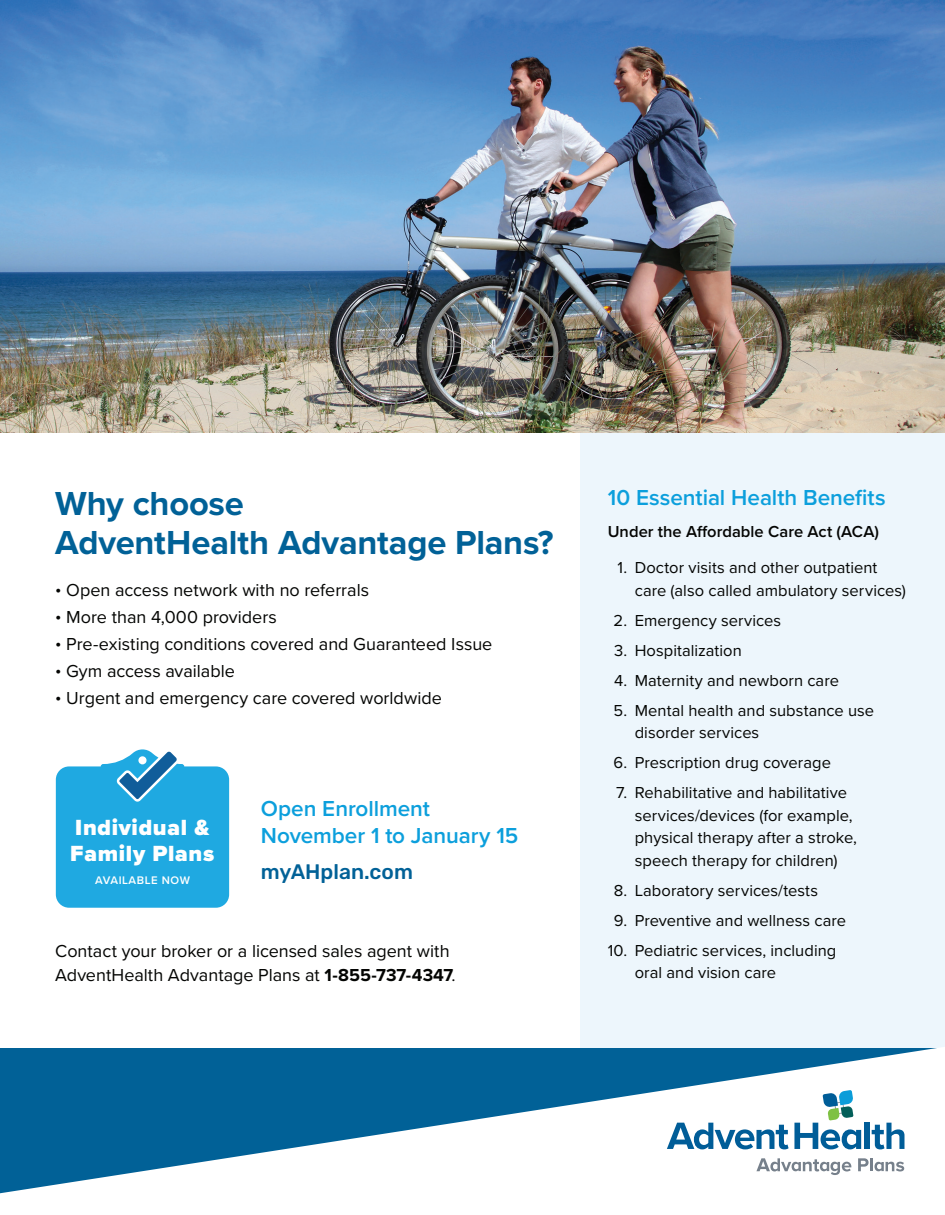
<style>
.page{position:relative;width:945px;height:1215px;background:#fff}
.page>*{position:absolute;margin:0;border:0;box-sizing:border-box;transform-origin:0 0}
.t1{font:700 34.5px/39px "Proxima Nova";letter-spacing:-.005em;color:#016197}
.t2{font:900 22.8px/25.8px "Proxima Nova";letter-spacing:.03em;color:#fff}
.t3{font:600 22.5px/27px "Proxima Nova";letter-spacing:-.005em;color:#0c9fdc}
.t4{font:500 21px "Rubik";color:#016197}
.t5{font:18px/24px "Proxima Nova";color:#040503}
.t6{font:16.5px/22.5px "Proxima Nova";letter-spacing:.005em;color:#040503}
.t7{font:600 16.5px "Proxima Nova";color:#040503}
.t8{font:600 11.4px "Proxima Nova";letter-spacing:.05em;color:#fff}
.s1{font-weight:700}
</style>
<div class="page">
<div style="left:580px;top:429px;width:365px;height:641px;background:#edf6fc"></div>
<img style="left:0;top:0;width:945px;height:433px">
<svg style="left:0;top:1047px;width:945px;height:147px;fill:#016197"></svg>
<svg style="left:56px;top:749px;width:173px;height:159px;background:#35afe1"></svg>
<div style="left:865px;top:1123px;width:5px;height:26px;background:#005d98"></div>
<svg style="left:872px;top:1123px;width:32px;height:26px"></svg>
<svg style="left:667px;top:1090px;width:194px;height:59px"></svg>
<svg style="left:756px;top:1158px;width:95px;height:17px"></svg>
<svg style="left:858px;top:1158px;width:46px;height:13px"></svg>
<p class="t1" style="left:55px;top:483px;width:500px">Why choose<br>AdventHealth Advantage Plans?</p>
<p class="t5" style="left:55px;top:578px;width:316px">• Open access network with no referrals</p>
<p class="t5" style="left:55px;top:605px;width:223px">• More than 4,000 providers</p>
<p class="t5" style="left:55px;top:632px;width:439px">• Pre-existing conditions covered and Guaranteed Issue</p>
<p class="t5" style="left:55px;top:659px;width:181px">• Gym access available</p>
<p class="t5" style="left:55px;top:686px;width:388px">• Urgent and emergency care covered worldwide</p>
<p class="t2" style="left:70px;top:815px;width:145px">Individual &amp;<br>Family Plans</p>
<p class="t8" style="left:95px;top:872px;width:96px">AVAILABLE NOW</p>
<p class="t3" style="left:261px;top:794px;width:259px">Open Enrollment<br>November 1 to January 15</p>
<p class="t4" style="left:261px;top:859px;width:154px">myAHplan.com</p>
<p class="t5" style="left:55px;top:938px;width:402px">Contact your broker or a licensed sales agent with<br>AdventHealth Advantage Plans at <span class="s1">1-855-737-4347</span>.</p>
<p class="t3" style="left:608px;top:483px;width:280px">10 Essential Health Benefits</p>
<p class="t7" style="left:608px;top:519px;width:273px">Under the Affordable Care Act (ACA)</p>
<p class="t6" style="left:635px;top:556px;width:273px;text-indent:-17px">1. Doctor visits and other outpatient care (also called ambulatory services)</p>
<p class="t6" style="left:614px;top:608px;width:169px">2. Emergency services</p>
<p class="t6" style="left:614px;top:638px;width:129px">3. Hospitalization</p>
<p class="t6" style="left:614px;top:668px;width:226px">4. Maternity and newborn care</p>
<p class="t6" style="left:635px;top:698px;width:241px;text-indent:-21px">5. Mental health and substance use disorder services</p>
<p class="t6" style="left:614px;top:751px;width:219px">6. Prescription drug coverage</p>
<p class="t6" style="left:635px;top:781px;width:224px;text-indent:-18px">7. Rehabilitative and habilitative services/devices (for example, physical therapy after a stroke, speech therapy for children)</p>
<p class="t6" style="left:614px;top:878px;width:206px">8. Laboratory services/tests</p>
<p class="t6" style="left:614px;top:908px;width:234px">9. Preventive and wellness care</p>
<p class="t6" style="left:635px;top:938px;width:203px;text-indent:-27px">10. Pediatric services, including oral and vision care</p>
</div>
